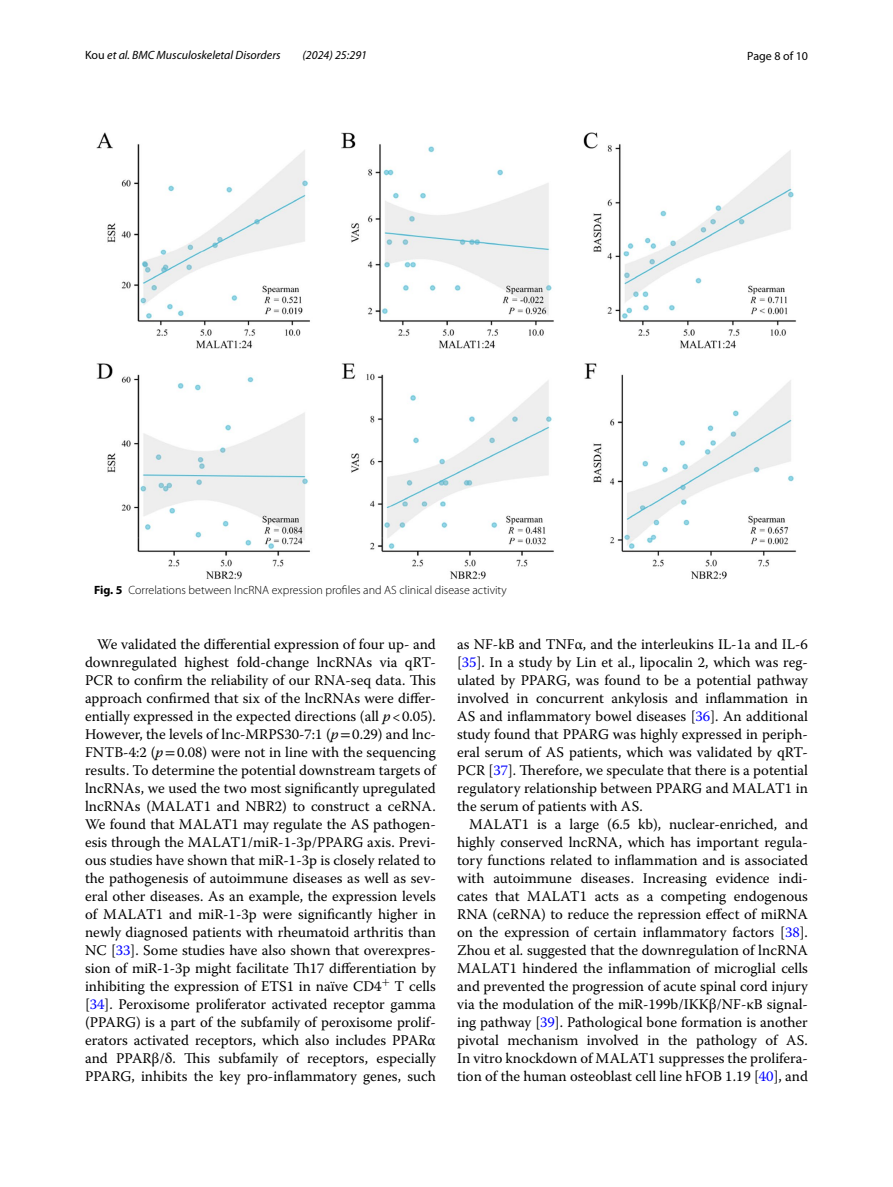
<style>
.page{position:relative;width:893px;height:1187px;background:#fff}
.page>*{position:absolute;margin:0;border:0;box-sizing:border-box;transform-origin:0 0}
.t1{font:14.7px/18px "Warnock Pro";color:#000;text-align:justify}
.t2{font:300 12px "Myriad Pro";color:#000}
.t3{font:italic 12px "Myriad Pro";color:#000}
.t4{font:12px "Myriad Pro";color:#000}
.s1{font-style:normal}
.s2{font-weight:700}
.s3{font-style:italic}
.s4{font-family:"STIX"}
.s5{color:#00f}
</style>
<div class="page">
<img style="left:96px;top:133px;width:701px;height:446px">
<p class="t3" style="left:85px;top:48px;width:197px"><span class="s1">Kou</span> et al. BMC Musculoskeletal Disorders</p>
<p class="t3" style="left:302px;top:48px;width:66px">(2024) 25:291</p>
<p class="t4" style="left:747px;top:48px;width:62px">Page 8 of 10</p>
<p class="t2" style="left:94px;top:583px;width:414px"><span class="s2">Fig. 5</span> Correlations between lncRNA expression profiles and AS clinical disease activity</p>
<p class="t1" style="left:85px;top:635px;width:352px;text-indent:12px">We validated the differential expression of four up- and downregulated highest fold-change lncRNAs via qRT-PCR to confirm the reliability of our RNA-seq data. This approach confirmed that six of the lncRNAs were differ&shy;entially expressed in the expected directions (all <span class="s3">p</span>&lt;0.05).<br>However, the levels of lnc-MRPS30-7:1 (<span class="s3">p</span><span class="s4">=</span>0.29) and lnc-FNTB-4:2 (<span class="s3">p</span><span class="s4">=</span>0.08) were not in line with the sequencing results. To determine the potential downstream targets of lncRNAs, we used the two most significantly upregulated lncRNAs (MALAT1 and NBR2) to construct a ceRNA.<br>We found that MALAT1 may regulate the AS pathogen&shy;esis through the MALAT1/miR-1-3p/PPARG axis. Previ&shy;ous studies have shown that miR-1-3p is closely related to the pathogenesis of autoimmune diseases as well as sev&shy;eral other diseases. As an example, the expression levels of MALAT1 and miR-1-3p were significantly higher in newly diagnosed patients with rheumatoid arthritis than NC [<span class="s5">33</span>]. Some studies have also shown that overexpres&shy;sion of miR-1-3p might facilitate Th17 differentiation by inhibiting the expression of ETS1 in naïve CD4<sup>+</sup> T cells [<span class="s5">34</span>]. Peroxisome proliferator activated receptor gamma (PPARG) is a part of the subfamily of peroxisome prolif&shy;erators activated receptors, which also includes PPARα and PPARβ/δ. This subfamily of receptors, especially PPARG, inhibits the key pro-inflammatory genes, such</p>
<p class="t1" style="left:457px;top:635px;width:352px">as NF-kB and TNFα, and the interleukins IL-1a and IL-6 [<span class="s5">35</span>]. In a study by Lin et al., lipocalin 2, which was reg&shy;ulated by PPARG, was found to be a potential pathway involved in concurrent ankylosis and inflammation in AS and inflammatory bowel diseases [<span class="s5">36</span>]. An additional study found that PPARG was highly expressed in periph&shy;eral serum of AS patients, which was validated by qRT-PCR [<span class="s5">37</span>]. Therefore, we speculate that there is a potential regulatory relationship between PPARG and MALAT1 in the serum of patients with AS.</p>
<p class="t1" style="left:457px;top:815px;width:352px;text-indent:12px">MALAT1 is a large (6.5 kb), nuclear-enriched, and highly conserved lncRNA, which has important regula&shy;tory functions related to inflammation and is associated with autoimmune diseases. Increasing evidence indi&shy;cates that MALAT1 acts as a competing endogenous RNA (ceRNA) to reduce the repression effect of miRNA on the expression of certain inflammatory factors [<span class="s5">38</span>].<br>Zhou et al. suggested that the downregulation of lncRNA MALAT1 hindered the inflammation of microglial cells and prevented the progression of acute spinal cord injury via the modulation of the miR-199b/IKKβ/NF-κB signal&shy;ing pathway [<span class="s5">39</span>]. Pathological bone formation is another pivotal mechanism involved in the pathology of AS.<br>In vitro knockdown of MALAT1 suppresses the prolifera&shy;tion of the human osteoblast cell line hFOB 1.19 [<span class="s5">40</span>], and</p>
</div>
